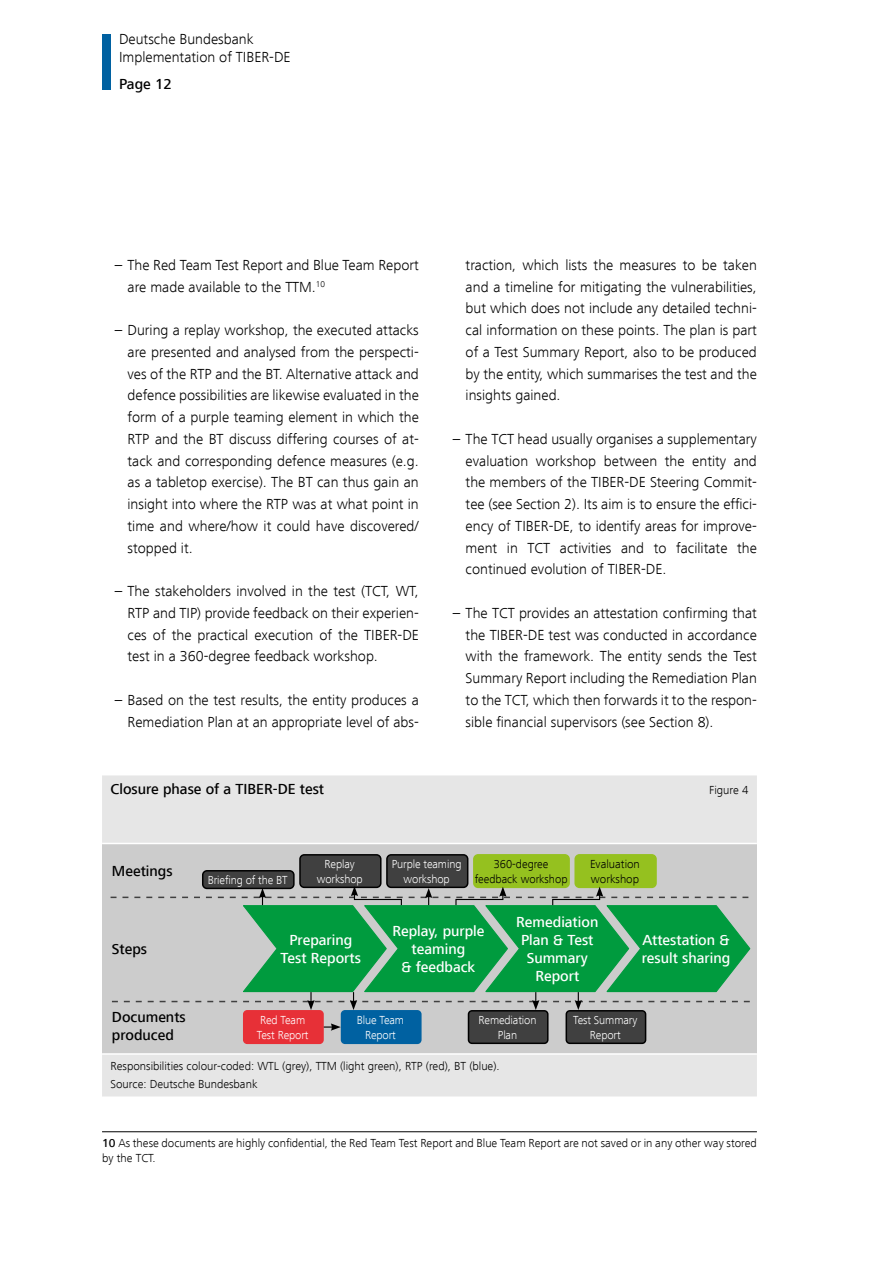
<style>
.page{position:relative;width:893px;height:1263px;background:#fff}
.page>*{position:absolute;margin:0;border:0;box-sizing:border-box;transform-origin:0 0}
.Fließtext_P{font:300 15px/21.8px "Frutiger Next LTCE";color:#000;text-align:justify}
.t1{font:500 15px/18px "Frutiger Next LTCE";color:#fff;text-align:center}
.t2{font:500 15px/18px "Frutiger Next LTCE";color:#000}
.Fußnote{font:300 12px/17.5px "Frutiger Next LTCE";color:#000}
.t3{font:300 12px/15px "Frutiger Next LTCE";letter-spacing:-.01em;color:#fff;text-align:center}
.s1{font-weight:500}
</style>
<div class="page">
<div style="left:102px;top:34px;width:9px;height:55px;background:#0061a1"></div>
<hr style="left:102px;top:1131px;width:655px;height:1px;background:#000">
<div style="left:102px;top:775px;width:655px;height:321px;background:#e6e6e6"></div>
<div style="left:102px;top:843px;width:655px;height:211px;background:#ccc"></div>
<hr style="left:102px;top:843px;width:655px;height:1px;background:#fff">
<hr style="left:102px;top:1053px;width:655px;height:2px;background:#fff">
<div style="left:474px;top:855px;width:95px;height:32px;background:#95c11f;border-radius:4px"></div>
<div style="left:473px;top:854px;width:97px;height:34px;border:2px solid #95c11f;border-radius:4px"></div>
<div style="left:300px;top:855px;width:81px;height:32px;background:#404040;border-radius:4px"></div>
<div style="left:299px;top:854px;width:83px;height:34px;border:2px solid #000;border-radius:4px"></div>
<div style="left:203px;top:871px;width:91px;height:17px;background:#404040;border-radius:4px"></div>
<div style="left:202px;top:870px;width:93px;height:19px;border:2px solid #000;border-radius:4px"></div>
<div style="left:575px;top:855px;width:81px;height:32px;background:#95c11f;border-radius:4px"></div>
<div style="left:574px;top:854px;width:83px;height:34px;border:2px solid #95c11f;border-radius:4px"></div>
<div style="left:566px;top:1011px;width:80px;height:32px;background:#404040;border-radius:4px"></div>
<div style="left:566px;top:1010px;width:80px;height:34px;border:2px solid #000;border-radius:4px"></div>
<div style="left:468px;top:1011px;width:80px;height:32px;background:#404040;border-radius:4px"></div>
<div style="left:468px;top:1010px;width:81px;height:34px;border:2px solid #000;border-radius:4px"></div>
<div style="left:341px;top:1011px;width:80px;height:32px;background:#0061a1;border-radius:4px"></div>
<div style="left:341px;top:1010px;width:81px;height:34px;border:2px solid #0061a1;border-radius:4px"></div>
<div style="left:244px;top:1011px;width:79px;height:32px;background:#e73037;border-radius:4px"></div>
<div style="left:243px;top:1010px;width:81px;height:34px;border:2px solid #e73037;border-radius:4px"></div>
<svg style="left:324px;top:1023px;width:17px;height:8px"></svg>
<svg style="left:111px;top:886px;width:640px;height:124px"></svg>
<div style="left:387px;top:855px;width:81px;height:32px;background:#404040;border-radius:4px"></div>
<div style="left:386px;top:854px;width:82px;height:34px;border:2px solid #000;border-radius:4px"></div>
<p class="Fließtext_P" style="left:119px;top:30px;width:173px;line-height:18px">Deutsche Bundesbank<br>Implementation of TIBER-DE</p>
<p class="t2" style="left:119px;top:75px;width:54px">Page 12</p>
<p class="Fließtext_P" style="left:128px;top:254px;width:293px;text-indent:-13px">– The Red Team Test Report and Blue Team Report are made available to the TTM.<sup>10</sup></p>
<p class="Fließtext_P" style="left:128px;top:319px;width:293px;text-indent:-13px">– During a replay workshop, the executed attacks are presented and analysed from the perspecti&shy;ves of the RTP and the BT. Alternative attack and defence possibilities are likewise evaluated in the form of a purple teaming element in which the RTP and the BT discuss differing courses of at&shy;tack and corresponding defence measures (e.g. as a tabletop exercise). The BT can thus gain an insight into where the RTP was at what point in time and where/how it could have discovered/ stopped it.</p>
<p class="Fließtext_P" style="left:128px;top:580px;width:293px;text-indent:-13px">– The stakeholders involved in the test (TCT, WT, RTP and TIP) provide feedback on their experien&shy;ces of the practical execution of the TIBER-DE test in a 360-degree feedback workshop.</p>
<p class="Fließtext_P" style="left:115px;top:689px;width:306px;text-align:right">– Based on the test results, the entity produces a<br>Remediation Plan at an appropriate level of abs-</p>
<p class="Fließtext_P" style="left:466px;top:254px;width:293px">traction, which lists the measures to be taken and a timeline for mitigating the vulnerabilities, but which does not include any detailed techni&shy;cal information on these points. The plan is part of a Test Summary Report, also to be produced by the entity, which summarises the test and the insights gained.</p>
<p class="Fließtext_P" style="left:466px;top:428px;width:293px;text-indent:-13px">– The TCT head usually organises a supplementary evaluation workshop between the entity and the members of the TIBER-DE Steering Commit&shy;tee (see Section 2). Its aim is to ensure the effici&shy;ency of TIBER-DE, to identify areas for improve&shy;ment in TCT activities and to facilitate the continued evolution of TIBER-DE.</p>
<p class="Fließtext_P" style="left:466px;top:602px;width:293px;text-indent:-13px">– The TCT provides an attestation confirming that the TIBER-DE test was conducted in accordance with the framework. The entity sends the Test Summary Report including the Remediation Plan to the TCT, which then forwards it to the respon&shy;sible financial supervisors (see Section 8).</p>
<p class="t2" style="left:111px;top:780px;width:215px">Closure phase of a TIBER-DE test</p>
<p class="Fußnote" style="left:709px;top:781px;width:41px">Figure 4</p>
<p class="t2" style="left:112px;top:862px;width:62px">Meetings</p>
<p class="t2" style="left:112px;top:940px;width:37px">Steps</p>
<p class="t2" style="left:112px;top:1008px;width:75px">Documents produced</p>
<p class="t3" style="left:325px;top:856px;width:32px">Replay</p>
<p class="t3" style="left:208px;top:872px;width:81px">Briefing of the BT</p>
<p class="t3" style="left:317px;top:871px;width:48px">workshop</p>
<p class="t3" style="left:392px;top:856px;width:71px">Purple teaming workshop</p>
<p class="Fußnote" style="left:475px;top:856px;width:94px;line-height:15px;text-align:center">360-degree feedback workshop</p>
<p class="Fußnote" style="left:590px;top:855px;width:51px">Evaluation</p>
<p class="Fußnote" style="left:591px;top:870px;width:50px">workshop</p>
<p class="t1" style="left:281px;top:931px;width:82px">Preparing<br>Test Reports</p>
<p class="t1" style="left:392px;top:922px;width:94px">Replay, purple teaming<br>&amp; feedback</p>
<p class="t1" style="left:516px;top:913px;width:84px">Remediation<br>Plan &amp; Test<br>Summary<br>Report</p>
<p class="t1" style="left:642px;top:931px;width:90px;text-align:left">Attestation &amp; result sharing</p>
<p class="t3" style="left:257px;top:1012px;width:53px;text-align:left">Red Team<br>Test Report</p>
<p class="t3" style="left:357px;top:1012px;width:49px">Blue Team<br>Report</p>
<p class="t3" style="left:479px;top:1012px;width:59px">Remediation<br>Plan</p>
<p class="t3" style="left:573px;top:1012px;width:66px">Test Summary<br>Report</p>
<p class="Fußnote" style="left:111px;top:1058px;width:391px">Responsibilities colour-coded: WTL (grey), TTM (light green), RTP (red), BT (blue).<br>Source: Deutsche Bundesbank</p>
<p class="Fußnote" style="left:102px;top:1134px;width:656px"><span class="s1">10</span> As these documents are highly confidential, the Red Team Test Report and Blue Team Report are not saved or in any other way stored</p>
<p class="Fußnote" style="left:102px;top:1149px;width:55px">by the TCT.</p>
</div>
